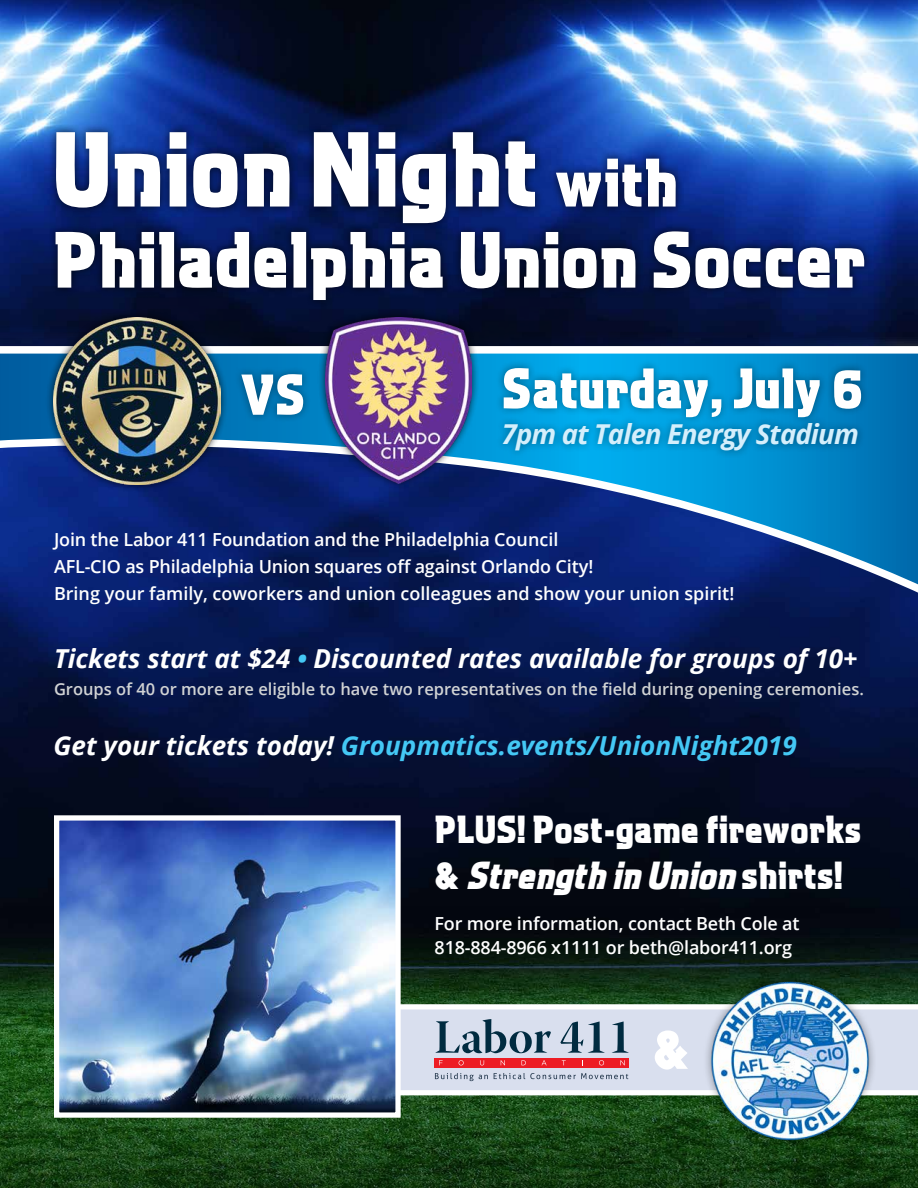
<style>
.page{position:relative;width:918px;height:1188px;background:#fff}
.page>*{position:absolute;margin:0;border:0;box-sizing:border-box;transform-origin:0 0}
.t1{font:106.2px "Aquarius";color:#fff}
.t2{font:79.5px "Aquarius";color:#fff}
.t3{font:57px "Aquarius";color:#fff}
.t4{font:56.85px "Aquarius";color:#fff}
.t5{font:39px/46.5px "Aquarius";color:#fff}
.t6{font:italic 700 27.45px "Open Sans";letter-spacing:-.03em;color:#d4effc}
.t7{font:italic 700 26.1px "Open Sans";color:#fff}
.t8{font:italic 700 26.1px "Open Sans";color:#44c8f5}
.t9{font:600 18px/27px "Open Sans";letter-spacing:-.01em;color:#fff}
.t10{font:600 16.5px "Open Sans";color:#d1d3d4}
.s1{font-size:68.4px}
.s2{color:#44c8f5}
.s3{color:#fff}
.s4{font-style:italic}
</style>
<div class="page">
<img style="left:0;top:617px;width:918px;height:288px">
<svg style="left:0;top:905px;width:918px;height:283px;background:#133415"></svg>
<svg style="left:401px;top:1004px;width:517px;height:91px;background:#dee3ef"></svg>
<img style="left:0;top:0;width:918px;height:342px">
<svg style="left:0;top:342px;width:918px;height:275px;background:#134388"></svg>
<div style="left:48px;top:223px;width:824px;height:85px;background:#000;opacity:.75"></div>
<div style="left:47px;top:123px;width:497px;height:109px;background:#000;opacity:.75"></div>
<div style="left:548px;top:149px;width:137px;height:67px;background:#000;opacity:.75"></div>
<div style="left:45px;top:309px;width:183px;height:184px;background:#000;opacity:.75"></div>
<img style="left:53px;top:318px;width:167px;height:167px">
<div style="left:317px;top:309px;width:162px;height:181px;background:#000;opacity:.75"></div>
<img style="left:326px;top:317px;width:145px;height:166px">
<div style="left:233px;top:366px;width:78px;height:57px;background:#000;opacity:.4"></div>
<div style="left:495px;top:359px;width:375px;height:100px;background:#000;opacity:.4"></div>
<img style="left:60px;top:821px;width:335px;height:291px">
<div style="left:54px;top:815px;width:347px;height:303px;border:5px solid #fff"></div>
<div style="left:703px;top:973px;width:175px;height:175px;background:#000;opacity:.4"></div>
<img style="left:709px;top:980px;width:163px;height:161px">
<svg style="left:435px;top:1019px;width:116px;height:34px;background:#97a8b9"></svg>
<svg style="left:560px;top:1022px;width:45px;height:31px"></svg>
<svg style="left:612px;top:1022px;width:17px;height:31px"></svg>
<div style="left:435px;top:1058px;width:194px;height:10px;background:#ed1c24"></div>
<svg style="left:439px;top:1060px;width:4px;height:5px"></svg>
<svg style="left:459px;top:1060px;width:5px;height:5px"></svg>
<svg style="left:480px;top:1060px;width:4px;height:5px"></svg>
<svg style="left:501px;top:1060px;width:4px;height:5px"></svg>
<svg style="left:521px;top:1060px;width:5px;height:5px"></svg>
<svg style="left:542px;top:1060px;width:5px;height:5px"></svg>
<svg style="left:599px;top:1060px;width:5px;height:5px"></svg>
<svg style="left:620px;top:1060px;width:5px;height:5px"></svg>
<svg style="left:435px;top:1073px;width:53px;height:8px"></svg>
<svg style="left:494px;top:1073px;width:134px;height:6px"></svg>
<h1 class="t1" style="left:53px;top:102px;width:626px">Union Night <span class="s1">with</span></h1>
<h2 class="t2" style="left:53px;top:209px;width:814px">Philadelphia Union Soccer</h2>
<h3 class="t3" style="left:241px;top:358px;width:66px">VS</h3>
<h3 class="t4" style="left:502px;top:352px;width:363px">Saturday, July 6</h3>
<h3 class="t6" style="left:502px;top:415px;width:359px">7pm at Talen Energy Stadium</h3>
<p class="t9" style="left:54px;top:526px;width:682px">Join the Labor 411 Foundation and the Philadelphia Council<br>AFL-CIO as Philadelphia Union squares off against Orlando City!<br>Bring your family, coworkers and union colleagues and show your union spirit!</p>
<h3 class="t7" style="left:54px;top:640px;width:805px">Tickets start at $24 <span class="s2">•</span> Discounted rates available for groups of 10+</h3>
<p class="t10" style="left:54px;top:678px;width:811px">Groups of 40 or more are eligible to have two representatives on the field during opening ceremonies.</p>
<h3 class="t8" style="left:53px;top:727px;width:745px"><span class="s3">Get your tickets today!</span> Groupmatics.events/UnionNight2019</h3>
<h3 class="t5" style="left:435px;top:805px;width:428px">PLUS! Post-game fireworks &amp; <span class="s4">Strength in Union</span> s h i r t s !</h3>
<p class="t9" style="left:435px;top:912px;width:366px;line-height:24px">For more information, contact Beth Cole at<br>818-884-8966 x1111 or beth@labor411.org</p>
<h3 class="t3" style="left:653px;top:1013px;width:38px">&amp;</h3>
</div>
